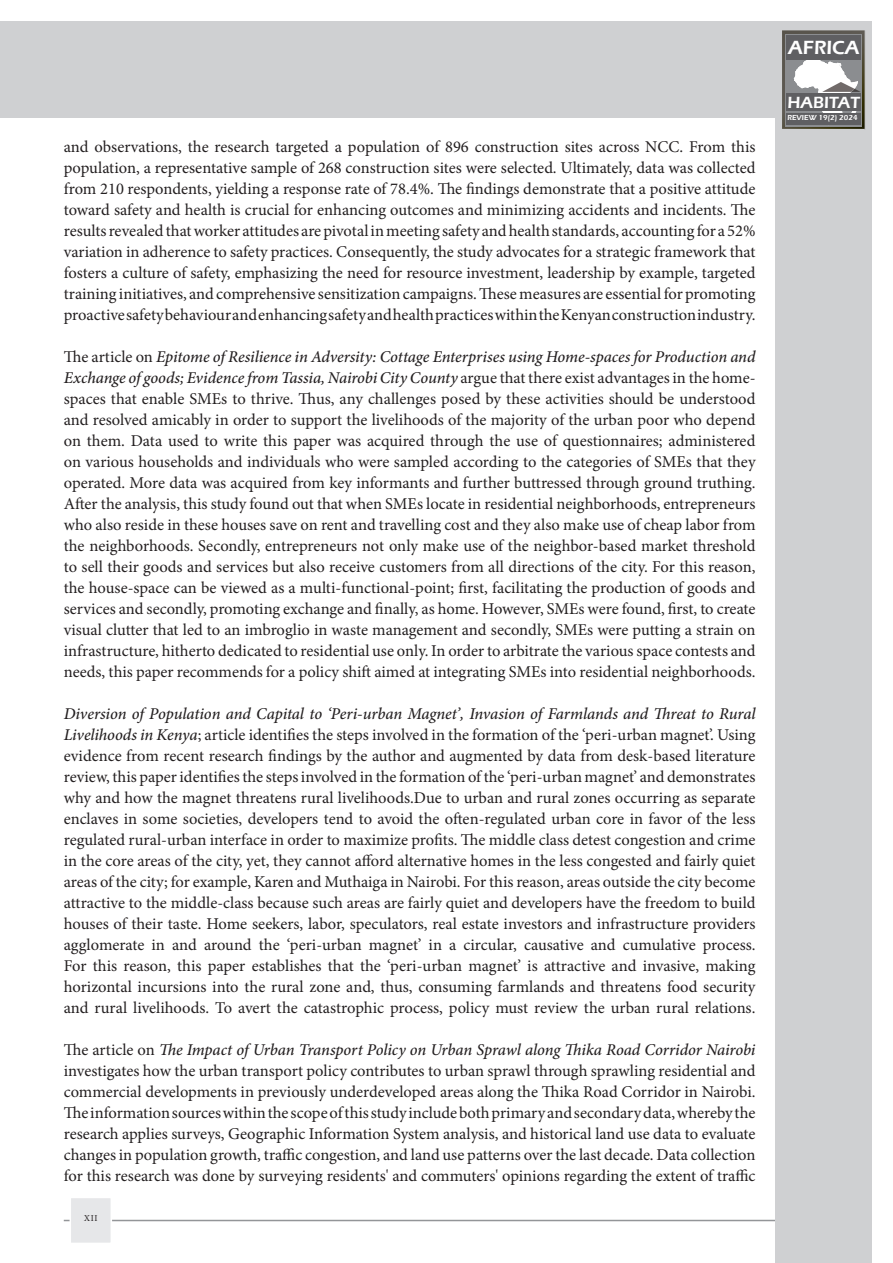
<style>
.page{position:relative;width:893px;height:1263px;background:#fff}
.page>*{position:absolute;margin:0;border:0;box-sizing:border-box;transform-origin:0 0}
.t1{font:600 19.65px "Eras ITC";color:#fff}
.t2{font:600 16.65px "Eras ITC";color:#fff}
.t3{font:16.5px/21px "Minion Pro";color:#231f20;text-align:justify}
.t4{font:12.75px "Arial";color:#231f20}
.t5{font:9px "Minion Pro";color:#231f20}
.t6{font:600 7.5px "Eras ITC";color:#fff}
.s1{font-weight:500;font-style:italic}
</style>
<div class="page">
<hr style="left:64px;top:1220px;width:765px;height:1px;background:#939598">
<div style="left:775px;top:21px;width:97px;height:1242px;background:#cfd0d2"></div>
<svg style="left:782px;top:30px;width:83px;height:100px;background:#818181"></svg>
<div style="left:70px;top:1197px;width:42px;height:47px;background:#e6e7e9;border:2px solid #fff"></div>
<div style="left:0;top:21px;width:775px;height:97px;background:#cfd0d2"></div>
<p class="t3" style="left:64px;top:136px;width:693px">and observations, the research targeted a population of 896 construction sites across NCC. From this population, a representative sample of 268 construction sites were selected. Ultimately, data was collected from 210 respondents, yielding a response rate of 78.4%. The findings demonstrate that a positive attitude toward safety and health is crucial for enhancing outcomes and minimizing accidents and incidents. The results revealed that worker attitudes are pivotal in meeting safety and health standards, accounting for a 52% variation in adherence to safety practices. Consequently, the study advocates for a strategic framework that fosters a culture of safety, emphasizing the need for resource investment, leadership by example, targeted training initiatives, and comprehensive sensitization campaigns. These measures are essential for promoting proactive safety behaviour and enhancing safety and health practices within the Kenyan construction industry.</p>
<p class="t3" style="left:64px;top:346px;width:693px">The article on <span class="s1">Epitome of Resilience in Adversity: Cottage Enterprises using Home-spaces for Production and Exchange of goods; Evidence from Tassia, Nairobi City County</span> argue that there exist advantages in the home&shy;spaces that enable SMEs to thrive. Thus, any challenges posed by these activities should be understood and resolved amicably in order to support the livelihoods of the majority of the urban poor who depend on them. Data used to write this paper was acquired through the use of questionnaires; administered on various households and individuals who were sampled according to the categories of SMEs that they operated. More data was acquired from key informants and further buttressed through ground truthing.<br>After the analysis, this study found out that when SMEs locate in residential neighborhoods, entrepreneurs who also reside in these houses save on rent and travelling cost and they also make use of cheap labor from the neighborhoods. Secondly, entrepreneurs not only make use of the neighbor-based market threshold to sell their goods and services but also receive customers from all directions of the city. For this reason, the house-space can be viewed as a multi-functional-point; first, facilitating the production of goods and services and secondly, promoting exchange and finally, as home. However, SMEs were found, first, to create visual clutter that led to an imbroglio in waste management and secondly, SMEs were putting a strain on infrastructure, hitherto dedicated to residential use only. In order to arbitrate the various space contests and needs, this paper recommends for a policy shift aimed at integrating SMEs into residential neighborhoods.</p>
<p class="t3" style="left:64px;top:703px;width:693px"><span class="s1">Diversion of Population and Capital to ‘Peri-urban Magnet’, Invasion of Farmlands and Threat to Rural Livelihoods in Kenya</span>; article identifies the steps involved in the formation of the ‘peri-urban magnet’. Using evidence from recent research findings by the author and augmented by data from desk-based literature review, this paper identifies the steps involved in the formation of the ‘peri-urban magnet’ and demonstrates why and how the magnet threatens rural livelihoods.Due to urban and rural zones occurring as separate enclaves in some societies, developers tend to avoid the often-regulated urban core in favor of the less regulated rural-urban interface in order to maximize profits. The middle class detest congestion and crime in the core areas of the city, yet, they cannot afford alternative homes in the less congested and fairly quiet areas of the city; for example, Karen and Muthaiga in Nairobi. For this reason, areas outside the city become attractive to the middle-class because such areas are fairly quiet and developers have the freedom to build houses of their taste. Home seekers, labor, speculators, real estate investors and infrastructure providers agglomerate in and around the ‘peri-urban magnet’ in a circular, causative and cumulative process.<br>For this reason, this paper establishes that the ‘peri-urban magnet’ is attractive and invasive, making horizontal incursions into the rural zone and, thus, consuming farmlands and threatens food security and rural livelihoods. To avert the catastrophic process, policy must review the urban rural relations.</p>
<p class="t3" style="left:64px;top:1039px;width:693px">The article on <span class="s1">The Impact of Urban Transport Policy on Urban Sprawl along Thika Road Corridor Nairobi </span>investigates how the urban transport policy contributes to urban sprawl through sprawling residential and commercial developments in previously underdeveloped areas along the Thika Road Corridor in Nairobi.<br>The information sources within the scope of this study include both primary and secondary data, whereby the research applies surveys, Geographic Information System analysis, and historical land use data to evaluate changes in population growth, traffic congestion, and land use patterns over the last decade. Data collection for this research was done by surveying residents' and commuters' opinions regarding the extent of traffic</p>
<p class="t4" style="left:83px;top:1209px;width:17px">XII</p>
<p class="t5" style="left:84px;top:1212px;width:15px">XII</p>
<p class="t1" style="left:788px;top:37px;width:73px">AFRICA</p>
<p class="t2" style="left:787px;top:93px;width:74px">HABITAT</p>
<p class="t6" style="left:787px;top:113px;width:72px">REVIEW 19(2) 2024</p>
</div>
